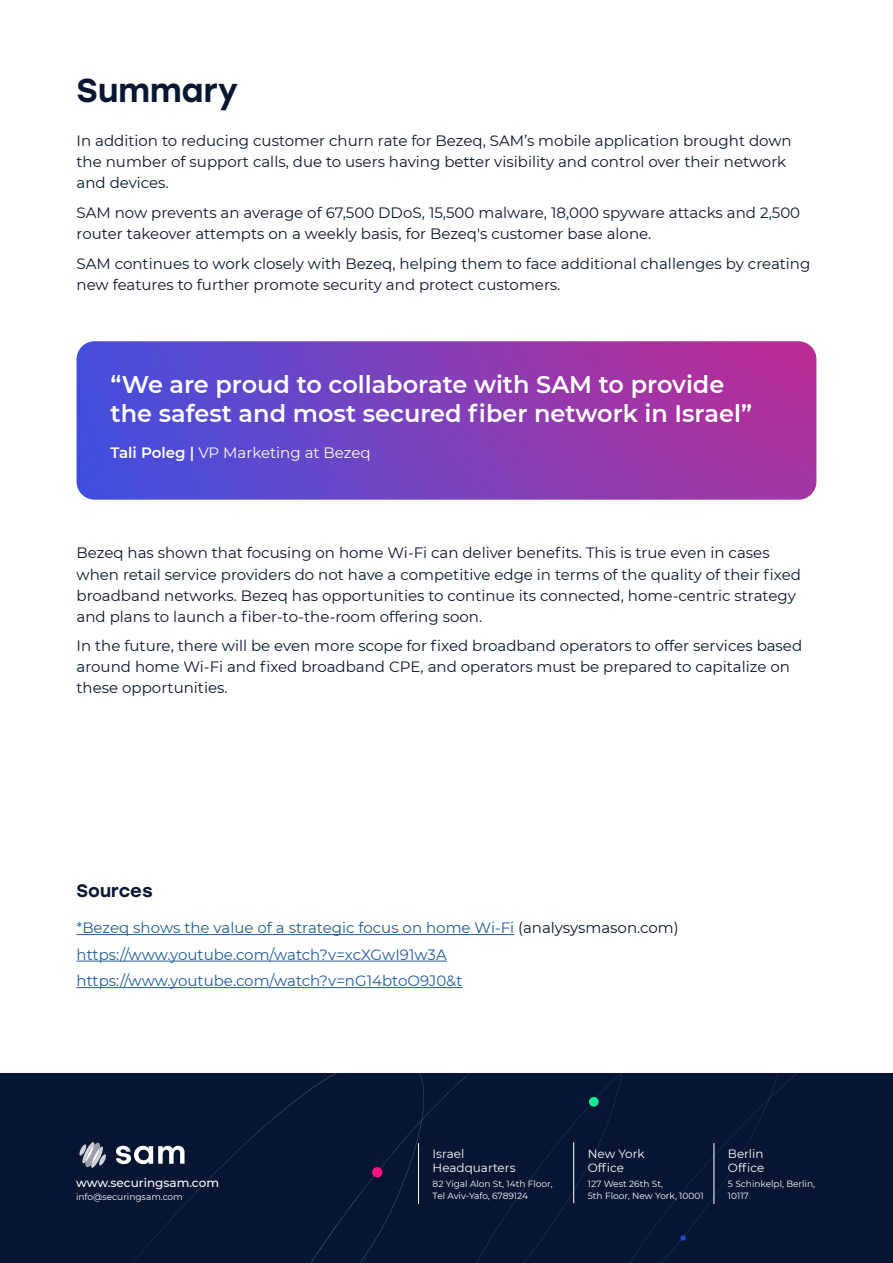
<style>
.page{position:relative;width:893px;height:1263px;background:#fff}
.page>*{position:absolute;margin:0;border:0;box-sizing:border-box;transform-origin:0 0}
.t1{font:500 33px "Stolzl";color:#081731}
.t2{font:600 24px/28.8px "Montserrat";color:#fff}
.t3{font:500 18px "Stolzl";color:#081731}
.t4{font:15px/21px "Montserrat";color:#081731}
.t5{font:15px/26.5px "Montserrat";color:#215e9e}
.t6{font:15px "Montserrat";color:#fff}
.t7{font:12px/13.5px "Montserrat";color:#fff}
.t8{font:500 12px "Montserrat";color:#fff}
.t9{font:9px/12px "Montserrat";color:#fff}
.s1{font-weight:600}
.s2{color:#081731}
</style>
<div class="page">
<hr style="left:77px;top:934px;width:437px;height:1px;background:#215e9e">
<hr style="left:77px;top:961px;width:370px;height:1px;background:#215e9e">
<hr style="left:77px;top:987px;width:386px;height:1px;background:#215e9e">
<div style="left:0;top:1073px;width:893px;height:190px;background:#061531"></div>
<svg style="left:121px;top:1073px;width:676px;height:190px"></svg>
<svg style="left:254px;top:1182px;width:4px;height:4px"></svg>
<div style="left:589px;top:1097px;width:10px;height:10px;background:#1ae899;border-radius:50%"></div>
<div style="left:372px;top:1167px;width:10px;height:10px;background:#fa1482;border-radius:50%"></div>
<svg style="left:680px;top:1235px;width:6px;height:6px"></svg>
<hr style="left:573px;top:1142px;width:1px;height:61px;background:#fff">
<hr style="left:714px;top:1143px;width:1px;height:61px;background:#fff">
<hr style="left:418px;top:1143px;width:1px;height:61px;background:#fff">
<svg style="left:116px;top:1146px;width:69px;height:18px"></svg>
<svg style="left:79px;top:1142px;width:27px;height:26px"></svg>
<img style="left:77px;top:341px;width:739px;height:159px">
<h1 class="t1" style="left:77px;top:67px;width:163px">Summary</h1>
<p class="t4" style="left:77px;top:130px;width:717px">In addition to reducing customer churn rate for Bezeq, SAM s’ mobile application brought down the number of support calls, due to users having better visibility and control over their network and devices.</p>
<p class="t4" style="left:77px;top:202px;width:725px">SAM now prevents an average of 67,500 DDoS, 15,500 malware, 18,000 spyware attacks and 2,500 router takeover attempts on a weekly basis, for Bezeq s' customer base alone.</p>
<p class="t4" style="left:77px;top:252px;width:735px">SAM continues to work closely with Bezeq, helping them to face additional challenges by creating new features to further promote security and protect customers.</p>
<h2 class="t2" style="left:111px;top:369px;width:643px">“We are proud to collaborate with SAM to provide the safest and most secured fiber network in Israel“</h2>
<p class="t6" style="left:111px;top:442px;width:262px"><span class="s1">Tali Poleg |</span> VP Marketing at Bezeq</p>
<p class="t4" style="left:77px;top:542px;width:726px">Bezeq has shown that focusing on home Wi-Fi can deliver benefits. This is true even in cases when retail service providers do not have a competitive edge in terms of the quality of their fixed broadband networks. Bezeq has opportunities to continue its connected, home-centric strategy and plans to launch a fiber-to-the-room offering soon.</p>
<p class="t4" style="left:77px;top:635px;width:727px">In the future, there will be even more scope for fixed broadband operators to offer services based around home Wi-Fi and fixed broadband CPE, and operators must be prepared to capitalize on these opportunities.</p>
<p class="t3" style="left:77px;top:877px;width:78px">Sources</p>
<p class="t5" style="left:77px;top:914px;width:604px">*Bezeq shows the value of a strategic focus on home Wi-Fi <span class="s2">(analysysmason.com( </span>https://www.youtube.com/watch =v? xcXGwI91w A3 https://www.youtube.com/watch =v? nG14btoO 0J9 &amp; t</p>
<p class="t8" style="left:76px;top:1174px;width:145px">www.securingsam.com</p>
<p class="t9" style="left:76px;top:1190px;width:108px">info@securingsam.com</p>
<p class="t7" style="left:433px;top:1147px;width:84px">Israel<br>Headquarters</p>
<p class="t9" style="left:433px;top:1177px;width:122px">82 Yigal Alon St, 14th Floor,<br>Tel Aviv-Yafo, 6789124</p>
<p class="t7" style="left:588px;top:1147px;width:58px">New York<br>Office</p>
<p class="t9" style="left:588px;top:1177px;width:117px">127 West 26th St,<br>5th Floor, New York, 10001</p>
<p class="t7" style="left:728px;top:1147px;width:38px">Berlin<br>Office</p>
<p class="t9" style="left:728px;top:1177px;width:89px">5 Schinkelpl, Berlin,<br>10117</p>
</div>
